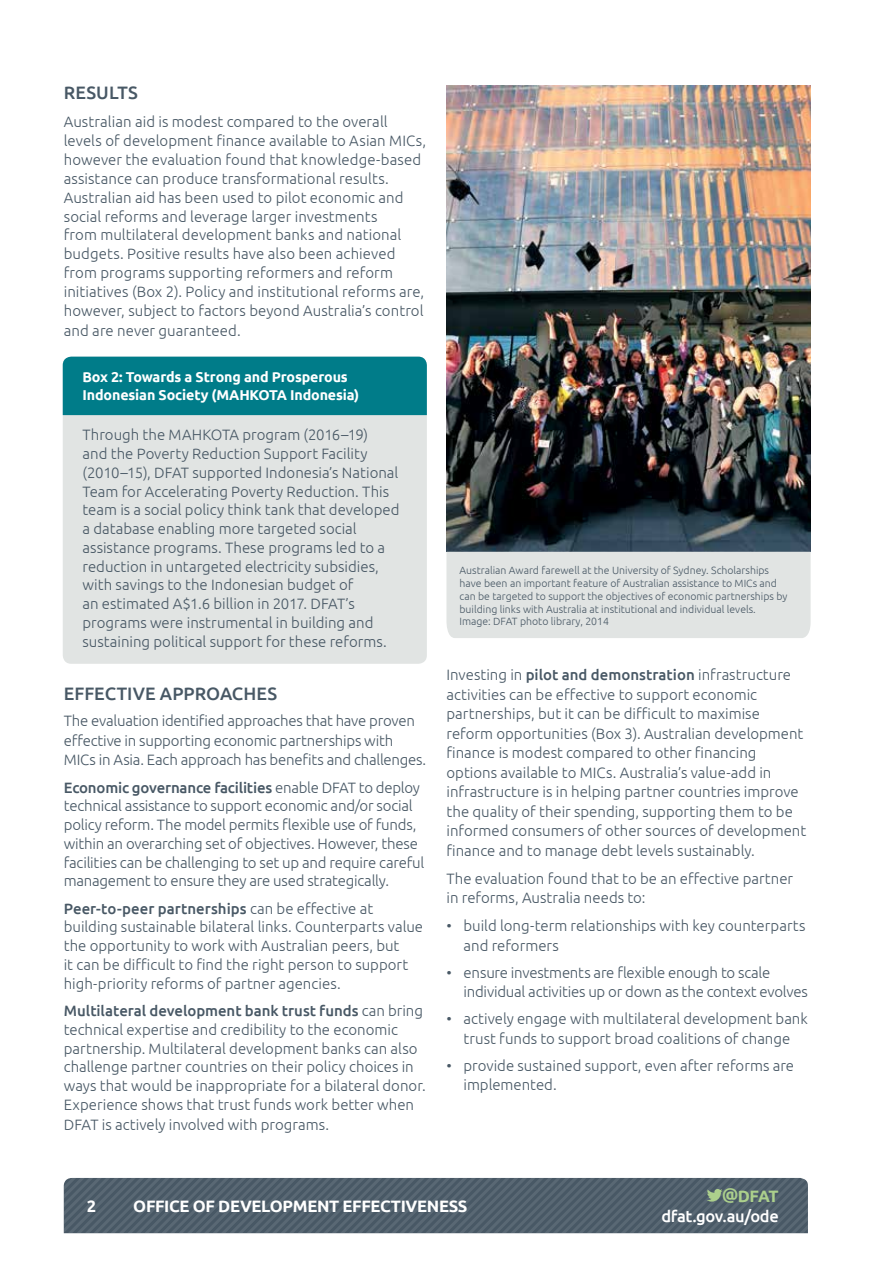
<style>
.page{position:relative;width:893px;height:1263px;background:#fff}
.page>*{position:absolute;margin:0;border:0;box-sizing:border-box;transform-origin:0 0}
.t1{font:500 18px "Ubuntu";letter-spacing:.005em;color:#485865}
.t2{font:700 16.5px "Ubuntu";letter-spacing:-.02em;color:#fff}
.t3{font:500 16.5px "Ubuntu";letter-spacing:-.025em;color:#fff}
.t4{font:700 16.5px "Ubuntu";color:#acd08c}
.t5{font:300 15px/18.8px "Ubuntu";color:#485865}
.t6{font:700 14.25px/18.8px "Ubuntu";letter-spacing:-.01em;color:#fff}
.t7{font:300 10.5px/12.8px "Ubuntu";color:#485865}
.s1{font-weight:500}
</style>
<div class="page">
<svg style="left:64px;top:1178px;width:744px;height:55px;background:#50606c"></svg>
<div style="left:63px;top:357px;width:364px;height:307px;background:#e1e4e3;border-radius:9px"></div>
<div style="left:63px;top:357px;width:364px;height:58px;background:#007c89"></div>
<img style="left:446px;top:85px;width:365px;height:467px">
<div style="left:446px;top:552px;width:365px;height:86px;background:#e1e4e3"></div>
<p class="t1" style="left:64px;top:81px;width:76px">RESULTS</p>
<p class="t5" style="left:64px;top:112px;width:364px">Australian aid is modest compared to the overall levels of development finance available to Asian MICs, however the evaluation found that knowledge-based assistance can produce transformational results.<br>Australian aid has been used to pilot economic and social reforms and leverage larger investments<br>from multilateral development banks and national budgets. Positive results have also been achieved from programs supporting reformers and reform initiatives (Box 2). Policy and institutional reforms are, however, subject to factors beyond Australia’s control and are never guaranteed.</p>
<p class="t6" style="left:83px;top:367px;width:278px">Box 2: Towards a Strong and Prosperous<br>Indonesian Society (MAHKOTA Indonesia)</p>
<p class="t5" style="left:83px;top:425px;width:318px">Through the MAHKOTA program (2016–19)<br>and the Poverty Reduction Support Facility (2010–15), DFAT supported Indonesia’s National Team for Accelerating Poverty Reduction. This team is a social policy think tank that developed a database enabling more targeted social assistance programs. These programs led to a reduction in untargeted electricity subsidies, with savings to the Indonesian budget of<br>an estimated A$1.6 billion in 2017. DFAT’s programs were instrumental in building and sustaining political support for these reforms.</p>
<p class="t1" style="left:64px;top:682px;width:215px">EFFECTIVE APPROACHES</p>
<p class="t5" style="left:64px;top:711px;width:364px;line-height:19.5px">The evaluation identified approaches that have proven effective in supporting economic partnerships with<br>MICs in Asia. Each approach has benefits and challenges.</p>
<p class="t5" style="left:64px;top:777px;width:362px"><span class="s1">Economic governance facilities</span> enable DFAT to deploy technical assistance to support economic and/or social policy reform. The model permits flexible use of funds, within an overarching set of objectives. However, these facilities can be challenging to set up and require careful management to ensure they are used strategically.</p>
<p class="t5" style="left:64px;top:898px;width:361px"><span class="s1">Peer-to-peer partnerships</span> can be effective at building sustainable bilateral links. Counterparts value the opportunity to work with Australian peers, but<br>it can be difficult to find the right person to support high-priority reforms of partner agencies.</p>
<p class="t5" style="left:64px;top:1001px;width:363px"><span class="s1">Multilateral development bank trust funds</span> can bring technical expertise and credibility to the economic partnership. Multilateral development banks can also challenge partner countries on their policy choices in ways that would be inappropriate for a bilateral donor.<br>Experience shows that trust funds work better when DFAT is actively involved with programs.</p>
<p class="t7" style="left:459px;top:564px;width:329px">Australian Award farewell at the University of Sydney. Scholarships have been an important feature of Australian assistance to MICs and can be targeted to support the objectives of economic partnerships by building links with Australia at institutional and individual levels.<br>Image: DFAT photo library, 2014</p>
<p class="t5" style="left:446px;top:665px;width:361px;line-height:19.5px">Investing in <span class="s1">pilot and demonstration</span> infrastructure activities can be effective to support economic partnerships, but it can be difficult to maximise reform opportunities (Box 3). Australian development finance is modest compared to other financing options available to MICs. Australia’s value-add in infrastructure is in helping partner countries improve the quality of their spending, supporting them to be informed consumers of other sources of development finance and to manage debt levels sustainably.</p>
<p class="t5" style="left:446px;top:868px;width:348px;line-height:19.5px">The evaluation found that to be an effective partner in reforms, Australia needs to:</p>
<p class="t5" style="left:463px;top:916px;width:343px;line-height:19.5px;text-indent:-17px">• build long-term relationships with key counterparts and reformers</p>
<p class="t5" style="left:463px;top:962px;width:346px;line-height:19.5px;text-indent:-17px">• ensure investments are flexible enough to scale individual activities up or down as the context evolves</p>
<p class="t5" style="left:446px;top:1009px;width:363px;line-height:19.5px;text-align:center">• actively engage with multilateral development bank trust funds to support broad coalitions of change</p>
<p class="t5" style="left:463px;top:1055px;width:332px;line-height:19.5px;text-indent:-17px">• provide sustained support, even after reforms are implemented.</p>
<p class="t2" style="left:87px;top:1196px;width:11px">2</p>
<p class="t2" style="left:133px;top:1196px;width:336px">OFFICE OF DEVELOPMENT EFFECTIVENESS</p>
<p class="t4" style="left:722px;top:1186px;width:58px">@DFAT</p>
<p class="t3" style="left:661px;top:1205px;width:119px">dfat.gov.au/ode</p>
</div>
